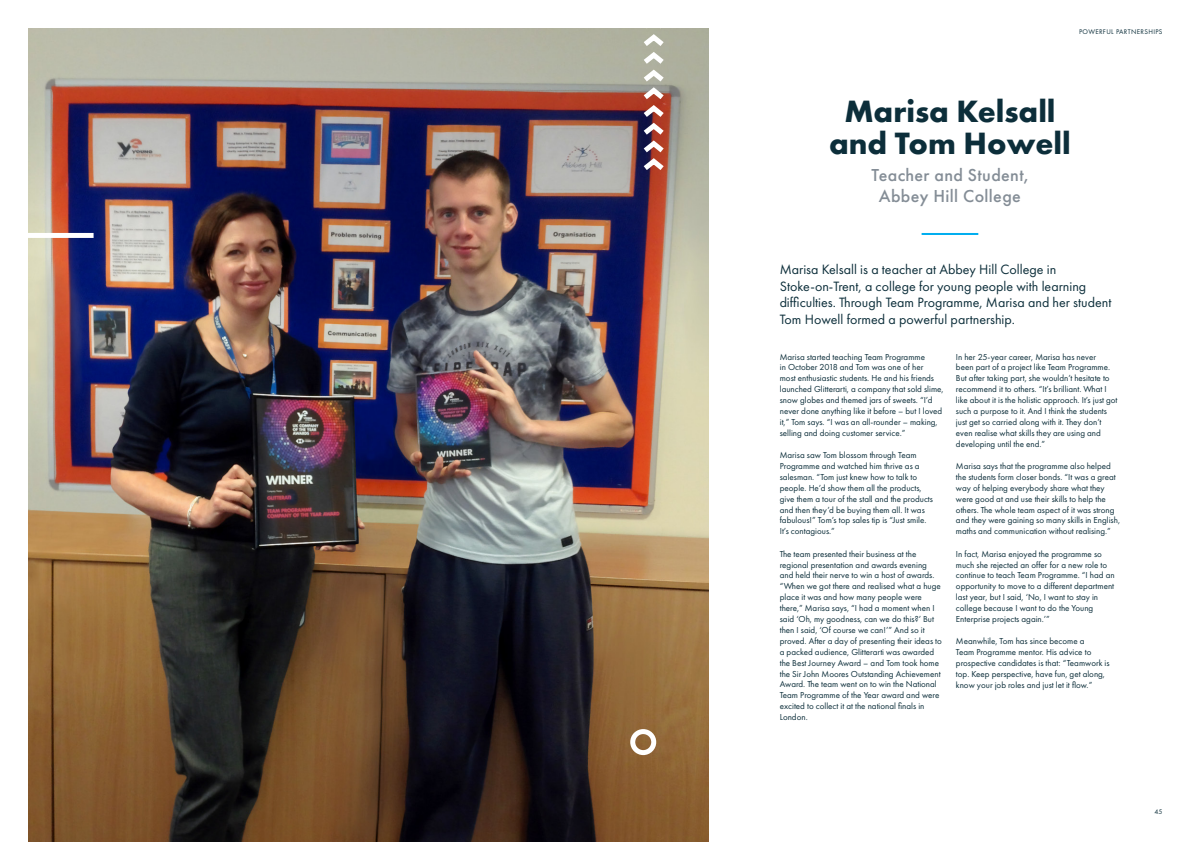
<style>
.page{position:relative;width:1191px;height:842px;background:#fff}
.page>*{position:absolute;margin:0;border:0;box-sizing:border-box;transform-origin:0 0}
.t1{font:700 32px/32px "Futura PT";color:#0c2e3a;text-align:center}
.t2{font:500 18px "Futura PT";letter-spacing:.02em;color:#848d96}
.t3{font:14px/16.8px "Futura PT";color:#0c2e3a}
.t4{font:9px/10.9px "Futura PT";color:#0c2e3a}
.t5{font:7px "Futura PT";letter-spacing:.05em;color:#0c2e3a}
</style>
<div class="page">
<img style="left:28px;top:28px;width:681px;height:814px">
<div style="left:0;top:233px;width:94px;height:5px;background:#fff"></div>
<svg style="left:638px;top:28px;width:31px;height:147px"></svg>
<div style="left:630px;top:729px;width:26px;height:26px;border:5px solid #fff;border-radius:50%"></div>
<hr style="left:921px;top:233px;width:57px;height:2px;background:#00aeef">
<p class="t5" style="left:1079px;top:27px;width:85px">POWERFUL PARTNERSHIPS</p>
<p class="t1" style="left:829px;top:94px;width:243px">Marisa Kelsall and Tom Howell</p>
<p class="t2" style="left:871px;top:164px;width:158px">Teacher and Student,</p>
<p class="t2" style="left:879px;top:185px;width:144px">Abbey Hill College</p>
<p class="t3" style="left:779px;top:261px;width:333px">Marisa Kelsall is a teacher at Abbey Hill College in Stoke-on-Trent, a college for young people with learning difficulties. Through Team Programme, Marisa and her student Tom Howell formed a powerful partnership.</p>
<p class="t4" style="left:780px;top:351px;width:165px">Marisa started teaching Team Programme<br>in October 2018 and Tom was one of her<br>most enthusiastic students. He and his friends launched Glitterarti, a company that sold slime, snow globes and themed jars of sweets. “I’d never done anything like it before – but I loved it,” Tom says. “I was an all-rounder – making, selling and doing customer service.”</p>
<p class="t4" style="left:780px;top:450px;width:155px">Marisa saw Tom blossom through Team Programme and watched him thrive as a salesman. “Tom just knew how to talk to people. He’d show them all the products, give them a tour of the stall and the products and then they’d be buying them all. It was fabulous!” Tom’s top sales tip is “Just smile.<br>It’s contagious.”</p>
<p class="t4" style="left:780px;top:548px;width:164px">The team presented their business at the regional presentation and awards evening and held their nerve to win a host of awards. “When we got there and realised what a huge place it was and how many people were there,” Marisa says, “I had a moment when I said ‘Oh, my goodness, can we do this?’ But then I said, ‘Of course we can!’” And so it proved. After a day of presenting their ideas to a packed audience, Glitterarti was awarded the Best Journey Award – and Tom took home the Sir John Moores Outstanding Achievement Award. The team went on to win the National Team Programme of the Year award and were excited to collect it at the national finals in London.</p>
<p class="t4" style="left:956px;top:351px;width:163px">In her 25-year career, Marisa has never<br>been part of a project like Team Programme.<br>But after taking part, she wouldn’t hesitate to recommend it to others. “It’s brilliant. What I like about it is the holistic approach. It’s just got such a purpose to it. And I think the students just get so carried along with it. They don’t even realise what skills they are using and developing until the end.”</p>
<p class="t4" style="left:956px;top:460px;width:166px">Marisa says that the programme also helped the students form closer bonds. “It was a great way of helping everybody share what they were good at and use their skills to help the others. The whole team aspect of it was strong and they were gaining so many skills in English, maths and communication without realising.”</p>
<p class="t4" style="left:956px;top:548px;width:160px">In fact, Marisa enjoyed the programme so much she rejected an offer for a new role to continue to teach Team Programme. “I had an opportunity to move to a different department last year, but I said, ‘No, I want to stay in college because I want to do the Young Enterprise projects again.’”</p>
<p class="t4" style="left:956px;top:636px;width:155px">Meanwhile, Tom has since become a<br>Team Programme mentor. His advice to prospective candidates is that: “Teamwork is top. Keep perspective, have fun, get along, know your job roles and just let it flow.”</p>
<p class="t5" style="left:1154px;top:807px;width:10px">45</p>
</div>
